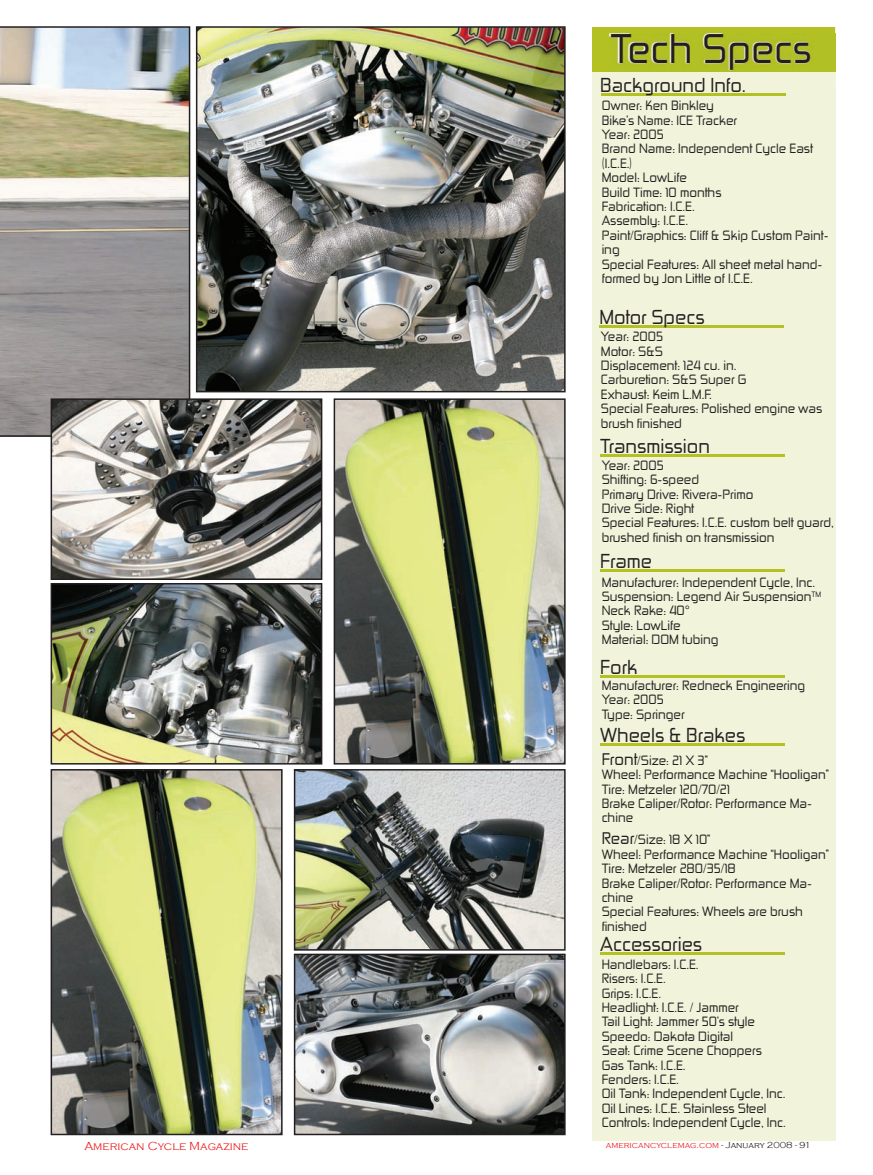
<style>
.page{position:relative;width:873px;height:1175px;background:#fff}
.page>*{position:absolute;margin:0;border:0;box-sizing:border-box;transform-origin:0 0}
.t1{font:36.9px "Zekton Free";color:#231f20}
.t2{font:18px "Zekton Free";color:#231f20}
.t3{font:12px/14.4px "Zekton Free";color:#231f20}
.t4{font:300 12px "Copperplate Gothic";color:#ee2123}
.t5{font:300 9px "Copperplate Gothic";color:#ee2123}
.s1{font-size:15px}
.s2{color:#231f20}
</style>
<div class="page">
<div style="left:592px;top:27px;width:243px;height:1113px;background:#f1f4db"></div>
<hr style="left:599px;top:325px;width:184px;height:2px;background:#b3c122">
<hr style="left:600px;top:454px;width:184px;height:2px;background:#b3c122">
<hr style="left:600px;top:570px;width:184px;height:2px;background:#b3c122">
<hr style="left:600px;top:675px;width:184px;height:2px;background:#b3c122">
<hr style="left:600px;top:744px;width:184px;height:2px;background:#b3c122">
<hr style="left:600px;top:952px;width:184px;height:2px;background:#b3c122">
<hr style="left:600px;top:93px;width:184px;height:2px;background:#b3c122">
<div style="left:592px;top:27px;width:242px;height:45px;background:#b3c122"></div>
<img style="left:834px;top:33px;width:2px;height:52px">
<img style="left:609px;top:33px;width:207px;height:39px">
<svg style="left:0;top:26px;width:190px;height:411px;background:#aba9a1"></svg>
<img style="left:54px;top:772px;width:225px;height:360px">
<div style="left:51px;top:769px;width:231px;height:366px;border:2px solid #231f20"></div>
<img style="left:336px;top:401px;width:226px;height:360px">
<div style="left:333px;top:398px;width:232px;height:366px;border:2px solid #231f20"></div>
<img style="left:297px;top:956px;width:265px;height:176px">
<div style="left:294px;top:953px;width:271px;height:182px;border:2px solid #231f20"></div>
<img style="left:54px;top:586px;width:265px;height:175px">
<div style="left:51px;top:583px;width:271px;height:181px;border:2px solid #231f20"></div>
<img style="left:297px;top:772px;width:265px;height:175px">
<div style="left:294px;top:769px;width:271px;height:181px;border:2px solid #231f20"></div>
<img style="left:54px;top:401px;width:265px;height:176px">
<div style="left:51px;top:398px;width:271px;height:182px;border:2px solid #231f20"></div>
<img style="left:199px;top:29px;width:363px;height:360px">
<div style="left:196px;top:26px;width:369px;height:366px;border:2px solid #231f20"></div>
<p class="t1" style="left:610px;top:25px;width:202px">Tech Specs</p>
<p class="t2" style="left:600px;top:73px;width:147px">Background Info.</p>
<p class="t3" style="left:601px;top:98px;width:228px">Owner: Ken Binkley<br>Bike’s Name: ICE Tracker<br>Year: 2005<br>Brand Name: Independent Cycle East (I.C.E.)<br>Model: LowLife<br>Build Time: 10 months<br>Fabrication: I.C.E.<br>Assembly: I.C.E.<br>Paint/Graphics: Cliff &amp; Skip Custom Paint&shy;ing<br>Special Features: All sheet metal hand&shy;formed by Jon Little of I.C.E.</p>
<p class="t2" style="left:599px;top:305px;width:107px">Motor Specs</p>
<p class="t3" style="left:600px;top:329px;width:223px">Year: 2005<br>Motor: S&amp;S<br>Displacement: 124 cu. in.<br>Carburetion: S&amp;S Super G<br>Exhaust: Keim L.M.F.<br>Special Features: Polished engine was brush finished</p>
<p class="t3" style="left:601px;top:457px;width:234px">Year: 2005<br>Shifting: 6-speed<br>Primary Drive: Rivera-Primo<br>Drive Side: Right<br>Special Features: I.C.E. custom belt guard, brushed finish on transmission</p>
<p class="t3" style="left:601px;top:574px;width:221px">Manufacturer: Independent Cycle, Inc.<br>Suspension: Legend Air Suspension<sup>TM<br></sup>Neck Rake: 40°<br>Style: LowLife<br>Material: DOM tubing</p>
<p class="t3" style="left:601px;top:677px;width:205px">Manufacturer: Redneck Engineering<br>Year: 2005<br>Type: Springer</p>
<p class="t3" style="left:601px;top:752px;width:229px"><span class="s1">Front</span>/Size: 21 X 3”<br>Wheel: Performance Machine “Hooligan”<br>Tire: Metzeler 120/70/21<br>Brake Caliper/Rotor: Performance Ma&shy;chine</p>
<p class="t3" style="left:601px;top:832px;width:229px"><span class="s1">Rear</span>/Size: 18 X 10”<br>Wheel: Performance Machine “Hooligan”<br>Tire: Metzeler 280/35/18<br>Brake Caliper/Rotor: Performance Ma&shy;chine<br>Special Features: Wheels are brush finished</p>
<p class="t3" style="left:601px;top:956px;width:186px">Handlebars: I.C.E.<br>Risers: I.C.E.<br>Grips: I.C.E.<br>Headlight: I.C.E. / Jammer<br>Tail Light: Jammer 50’s style<br>Speedo: Dakota Digital<br>Seat: Crime Scene Choppers<br>Gas Tank: I.C.E.<br>Fenders: I.C.E.<br>Oil Tank: Independent Cycle, Inc.<br>Oil Lines: I.C.E. Stainless Steel<br>Controls: Independent Cycle, Inc.</p>
<p class="t2" style="left:600px;top:434px;width:111px">Transmission</p>
<p class="t2" style="left:600px;top:549px;width:53px">Frame</p>
<p class="t2" style="left:600px;top:655px;width:39px">Fork</p>
<p class="t2" style="left:600px;top:723px;width:147px">Wheels &amp; Brakes</p>
<p class="t2" style="left:600px;top:932px;width:103px">Accessories</p>
<p class="t4" style="left:84px;top:1139px;width:165px">American Cycle Magazine</p>
<p class="t5" style="left:605px;top:1140px;width:206px">americancyclemag.com <span class="s2">- January 2008 - 91</span></p>
</div>
